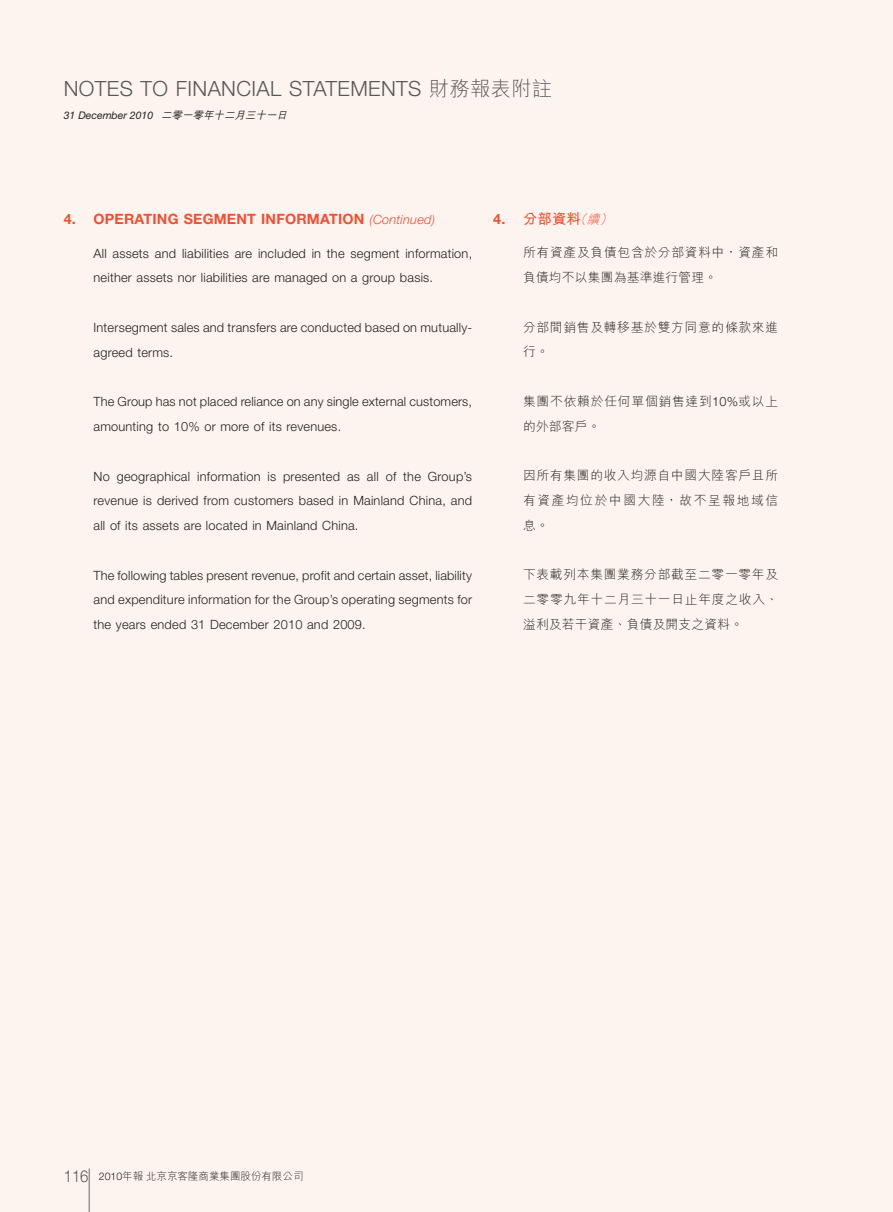
<style>
.page{position:relative;width:893px;height:1212px;background:#fef4ef}
.page>*{position:absolute;margin:0;border:0;box-sizing:border-box;transform-origin:0 0}
.t1{font:300 21px "Helvetica Neue LT Std";letter-spacing:.015em;color:#57585a}
.t2{font:700 14.25px "Helvetica Neue LT Std";letter-spacing:.015em;color:#ef5032}
.t3{font:700 14.25px "M Hei HK";color:#ef5032}
.t4{font:300 12.75px/24.8px "Helvetica Neue LT Std";letter-spacing:.015em;color:#231f20}
.t5{font:300 12.75px/24.8px "M Hei HK";letter-spacing:.055em;color:#231f20}
.t6{font:italic 10.5px "Helvetica Neue LT Std";color:#231f20}
.t7{font:300 10.5px "M Hei HK";color:#231f20}
.s1{font-family:"M Hei HK";font-size:20.25px}
.s2{font-family:"M Hei HK";font-weight:500}
.s3{font-weight:300;font-style:italic;font-size:12.75px}
.s4{font-family:"Helvetica Neue LT Std"}
.s5{font-family:"Helvetica Neue LT Std";font-size:16.5px;color:#57585a}
</style>
<div class="page">
<hr style="left:89px;top:1168px;width:1px;height:44px;background:#939598">
<hr style="left:892px;top:0;width:1px;height:1212px;background:#fcc8b1">
<p class="t1" style="left:64px;top:75px;width:490px">NOTES TO FINANCIAL STATEMENTS <span class="s1">財務報表附註</span></p>
<p class="t6" style="left:64px;top:109px;width:228px">3 1 December 20 1 0 <span class="s2">二零一零年十二月三十一日</span></p>
<p class="t2" style="left:64px;top:211px;width:373px">4. OPERATING SEGMENT INFORMATION <span class="s3">(Continued)</span></p>
<p class="t4" style="left:94px;top:241px;width:380px">All assets and liabilities are included in the segment information, neither assets nor liabilities are managed on a group basis.</p>
<p class="t4" style="left:94px;top:315px;width:380px">Intersegment sales and transfers are conducted based on mutually&shy;agreed terms.</p>
<p class="t4" style="left:94px;top:389px;width:380px">The Group has not placed reliance on any single external customers, amounting to 10% or more of its revenues.</p>
<p class="t4" style="left:94px;top:463px;width:380px;text-align:justify">No geographical information is presented as all of the Group’s revenue is derived from customers based in Mainland China, and all of its assets are located in Mainland China.</p>
<p class="t4" style="left:94px;top:562px;width:380px;text-align:justify">The following tables present revenue, profit and certain asset, liability and expenditure information for the Group’s operating segments for the years ended 31 December 2010 and 2009.</p>
<p class="t3" style="left:493px;top:208px;width:125px"><span class="s4">4.</span> 分部資料<span class="s3">（續）</span></p>
<p class="t5" style="left:523px;top:240px;width:257px">所有資產及負債包含於分部資料中，資產和負債均不以集團為基準進行管理。</p>
<p class="t5" style="left:523px;top:314px;width:257px">分部間銷售及轉移基於雙方同意的條款來進行。</p>
<p class="t5" style="left:523px;top:388px;width:257px">集團不依賴於任何單個銷售達到<span class="s4">10%</span>或以上的外部客戶。</p>
<p class="t5" style="left:523px;top:462px;width:257px;text-align:justify">因所有集團的收入均源自中國大陸客戶且所有資產均位於中國大陸，故不呈報地域信息。</p>
<p class="t5" style="left:523px;top:561px;width:257px;text-align:justify">下表載列本集團業務分部截至二零一零年及二零零九年十二月三十一日止年度之收入、溢利及若干資產、負債及開支之資料。</p>
<p class="t7" style="left:64px;top:1168px;width:241px"><span class="s5">116</span> <span class="s4">2010</span>年報北京京客隆商業集團股份有限公司</p>
</div>
